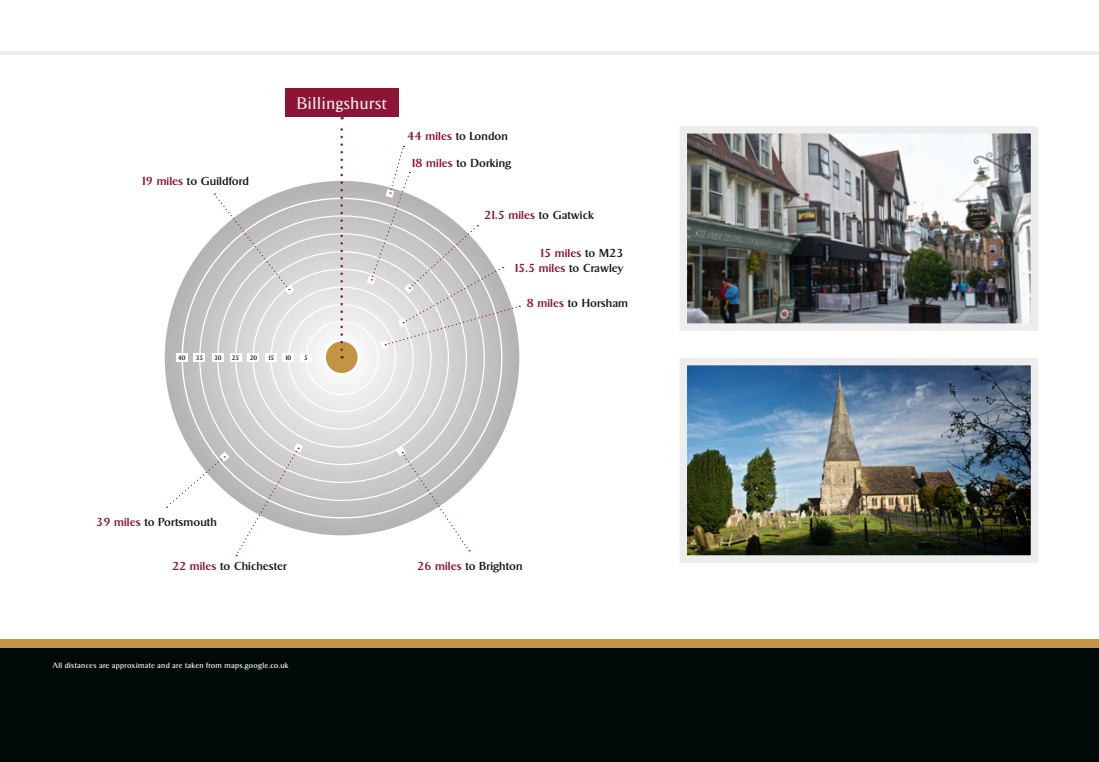
<style>
.page{position:relative;width:1099px;height:762px;background:#fff}
.page>*{position:absolute;margin:0;border:0;box-sizing:border-box;transform-origin:0 0}
.t1{font:15.62px "Mylius";color:#ededed}
.t2{font:500 11.25px "Sigvar Serial";letter-spacing:.01em;color:#1d1d1b;scale:1.05 1}
.t3{font:500 11.25px/15px "Sigvar Serial";letter-spacing:.01em;color:#8d1436;text-align:right;scale:1.05 1}
.t4{font:7.5px "Sigvar Serial";letter-spacing:.04em;color:#fff;scale:1.05 1}
.t5{font:500 6.25px "Sigvar Serial";color:#1d1d1b}
.s1{color:#8d1436}
.s2{color:#1d1d1b}
</style>
<div class="page">
<div style="left:0;top:647px;width:1098px;height:115px;background:#020a09"></div>
<div style="left:285px;top:88px;width:113px;height:29px;background:#8d1436"></div>
<svg style="left:165px;top:181px;width:354px;height:354px;background:#bcbcbc"></svg>
<svg style="left:198px;top:215px;width:287px;height:286px"></svg>
<div style="left:324px;top:340px;width:35px;height:34px;background:#c39542;border-radius:50%"></div>
<div style="left:323px;top:338px;width:37px;height:38px;border:3px solid #fff;border-radius:50%"></div>
<svg style="left:340px;top:117px;width:3px;height:233px"></svg>
<svg style="left:214px;top:193px;width:80px;height:102px"></svg>
<svg style="left:367px;top:146px;width:153px;height:203px"></svg>
<svg style="left:166px;top:452px;width:63px;height:56px"></svg>
<svg style="left:235px;top:443px;width:68px;height:113px"></svg>
<svg style="left:396px;top:446px;width:74px;height:105px"></svg>
<div style="left:282px;top:353px;width:11px;height:9px;background:#fff"></div>
<div style="left:265px;top:353px;width:11px;height:9px;background:#fff"></div>
<div style="left:248px;top:353px;width:11px;height:9px;background:#fff"></div>
<div style="left:230px;top:353px;width:11px;height:9px;background:#fff"></div>
<div style="left:212px;top:353px;width:11px;height:9px;background:#fff"></div>
<div style="left:194px;top:353px;width:11px;height:9px;background:#fff"></div>
<div style="left:176px;top:353px;width:11px;height:9px;background:#fff"></div>
<div style="left:300px;top:353px;width:12px;height:9px;background:#fff"></div>
<img style="left:688px;top:135px;width:341px;height:187px">
<div style="left:679px;top:126px;width:359px;height:205px;border:8px solid #ededed"></div>
<img style="left:688px;top:367px;width:341px;height:187px">
<div style="left:679px;top:358px;width:359px;height:205px;border:8px solid #ededed"></div>
<hr style="left:0;top:51px;width:1098px;height:4px;background:#ededed">
<div style="left:0;top:639px;width:1098px;height:8px;background:#c39542"></div>
<p class="t2" style="left:141px;top:174px;width:104px"><span class="s1">19 miles</span> to Guildford</p>
<h1 class="t1" style="left:296px;top:94px;width:92px">Billingshurst</h1>
<p class="t5" style="left:178px;top:354px;width:9px">40</p>
<p class="t5" style="left:196px;top:354px;width:9px">35</p>
<p class="t5" style="left:214px;top:354px;width:9px">30</p>
<p class="t5" style="left:232px;top:354px;width:9px">25</p>
<p class="t5" style="left:250px;top:354px;width:9px">20</p>
<p class="t5" style="left:268px;top:354px;width:8px">15</p>
<p class="t5" style="left:285px;top:354px;width:8px">10</p>
<p class="t5" style="left:304px;top:354px;width:5px">5</p>
<p class="t2" style="left:407px;top:129px;width:97px"><span class="s1">44 miles</span> to London</p>
<p class="t2" style="left:410px;top:156px;width:98px"><span class="s1">18 miles</span> to Dorking</p>
<p class="t3" style="left:484px;top:207px;width:106px">21.5 miles <span class="s2">to Gatwick</span></p>
<p class="t3" style="left:513px;top:246px;width:107px">15 miles <span class="s2">to M23<br></span>15.5 miles <span class="s2">to Crawley</span></p>
<p class="t2" style="left:526px;top:296px;width:98px"><span class="s1">8 miles</span> to Horsham</p>
<p class="t2" style="left:96px;top:515px;width:116px"><span class="s1">39 miles</span> to Portsmouth</p>
<p class="t2" style="left:172px;top:559px;width:111px"><span class="s1">22 miles</span> to Chichester</p>
<p class="t2" style="left:417px;top:559px;width:102px"><span class="s1">26 miles</span> to Brighton</p>
<p class="t4" style="left:53px;top:661px;width:226px">All distances are approximate and are taken from maps.google.co.uk</p>
</div>
